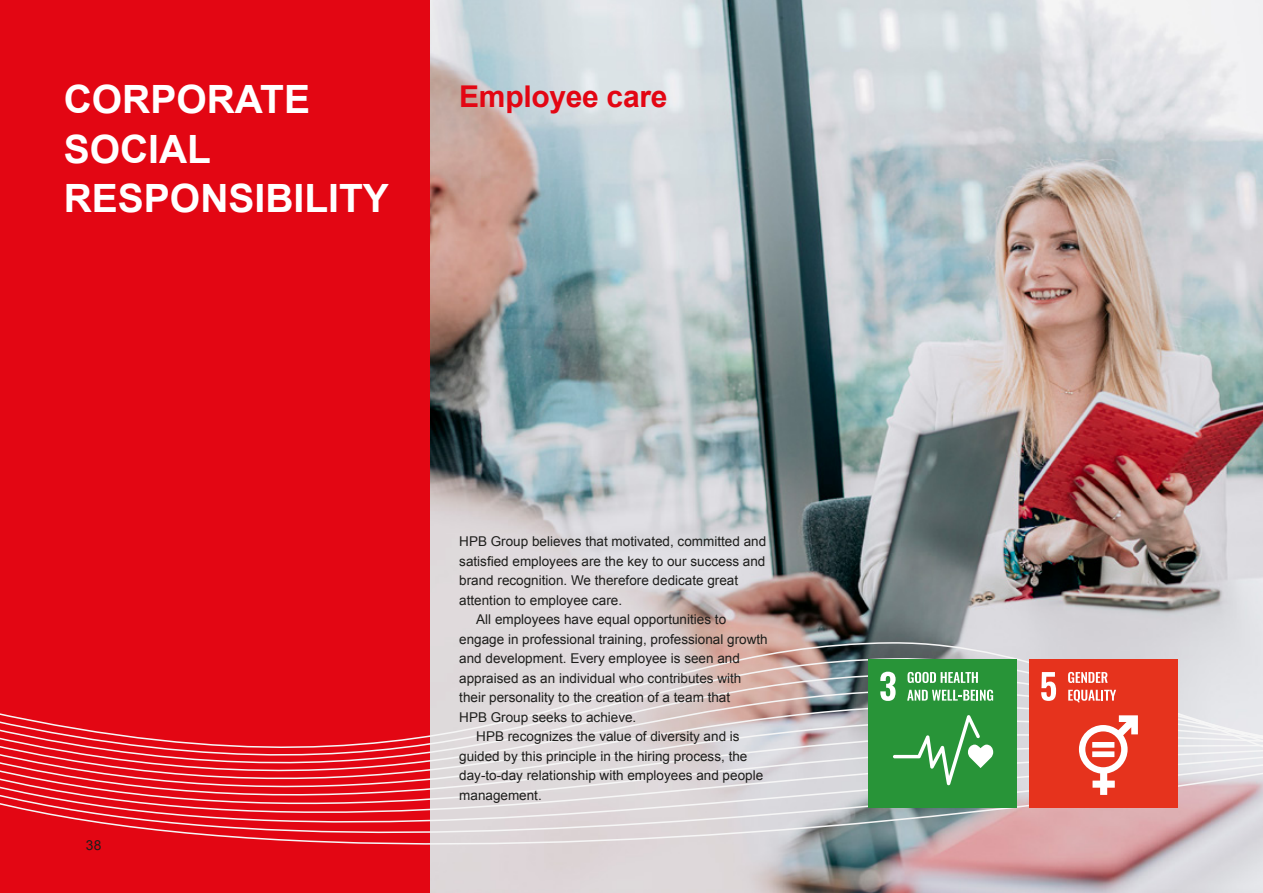
<style>
.page{position:relative;width:1263px;height:893px;background:#fff}
.page>*{position:absolute;margin:0;border:0;box-sizing:border-box;transform-origin:0 0}
.t1{font:700 39px/49.5px "Arial";color:#fff}
.t2{font:700 30px "Arial";letter-spacing:-.01em;color:#e30613}
.t3{font:13.8px "Arial";color:#1d1d1b}
.t4{font:13.5px "Arial";color:#1d1d1b}
</style>
<div class="page">
<img style="left:429px;top:0;width:834px;height:411px">
<div style="left:0;top:0;width:429px;height:893px;background:#e30613"></div>
<img style="left:429px;top:411px;width:834px;height:35px">
<img style="left:429px;top:446px;width:834px;height:33px">
<img style="left:429px;top:479px;width:834px;height:32px">
<svg style="left:429px;top:511px;width:834px;height:29px;background:#a9a3a4"></svg>
<img style="left:429px;top:540px;width:834px;height:29px">
<svg style="left:429px;top:569px;width:834px;height:29px;background:#a9a2a2"></svg>
<svg style="left:429px;top:598px;width:834px;height:29px;background:#b4abab"></svg>
<svg style="left:429px;top:627px;width:834px;height:12px;background:#c3bcbd"></svg>
<svg style="left:0;top:639px;width:1263px;height:254px"></svg>
<div style="left:868px;top:659px;width:149px;height:149px;background:#289438"></div>
<svg style="left:880px;top:672px;width:15px;height:29px"></svg>
<svg style="left:907px;top:672px;width:71px;height:11px"></svg>
<svg style="left:907px;top:690px;width:86px;height:11px"></svg>
<svg style="left:893px;top:715px;width:100px;height:70px"></svg>
<div style="left:1029px;top:659px;width:149px;height:149px;background:#e6331d"></div>
<svg style="left:1041px;top:672px;width:15px;height:29px"></svg>
<svg style="left:1068px;top:672px;width:40px;height:11px"></svg>
<svg style="left:1068px;top:690px;width:48px;height:13px"></svg>
<svg style="left:1079px;top:715px;width:59px;height:80px"></svg>
<div style="left:1092px;top:742px;width:22px;height:6px;background:#fff"></div>
<div style="left:1092px;top:751px;width:22px;height:6px;background:#fff"></div>
<h1 class="t1" style="left:64px;top:76px;width:327px">CORPORATE<br>SOCIAL<br>RESPONSIBILITY</h1>
<h2 class="t2" style="left:459px;top:77px;width:210px">Employee care</h2>
<p class="t3" style="left:86px;top:836px;width:17px">38</p>
<p class="t4" style="left:459px;top:533px;width:308px">HPB Group believes that motivated, committed and</p>
<p class="t4" style="left:459px;top:552px;width:308px">satisfied employees are the key to our success and</p>
<p class="t4" style="left:459px;top:572px;width:280px">brand recognition. We therefore dedicate great</p>
<p class="t4" style="left:459px;top:591px;width:164px">attention to employee care.</p>
<p class="t4" style="left:476px;top:611px;width:251px">All employees have equal opportunities to</p>
<p class="t4" style="left:459px;top:630px;width:310px">engage in professional training, professional growth</p>
<p class="t4" style="left:459px;top:650px;width:282px">and development. Every employee is seen and</p>
<p class="t4" style="left:459px;top:669px;width:284px">appraised as an individual who contributes with</p>
<p class="t4" style="left:459px;top:689px;width:272px">their personality to the creation of a team that</p>
<p class="t4" style="left:459px;top:708px;width:179px">HPB Group seeks to achieve.</p>
<p class="t4" style="left:476px;top:728px;width:265px">HPB recognizes the value of diversity and is</p>
<p class="t4" style="left:459px;top:747px;width:290px">guided by this principle in the hiring process, the</p>
<p class="t4" style="left:459px;top:767px;width:305px">day-to-day relationship with employees and people</p>
<p class="t4" style="left:459px;top:786px;width:84px">management.</p>
</div>
